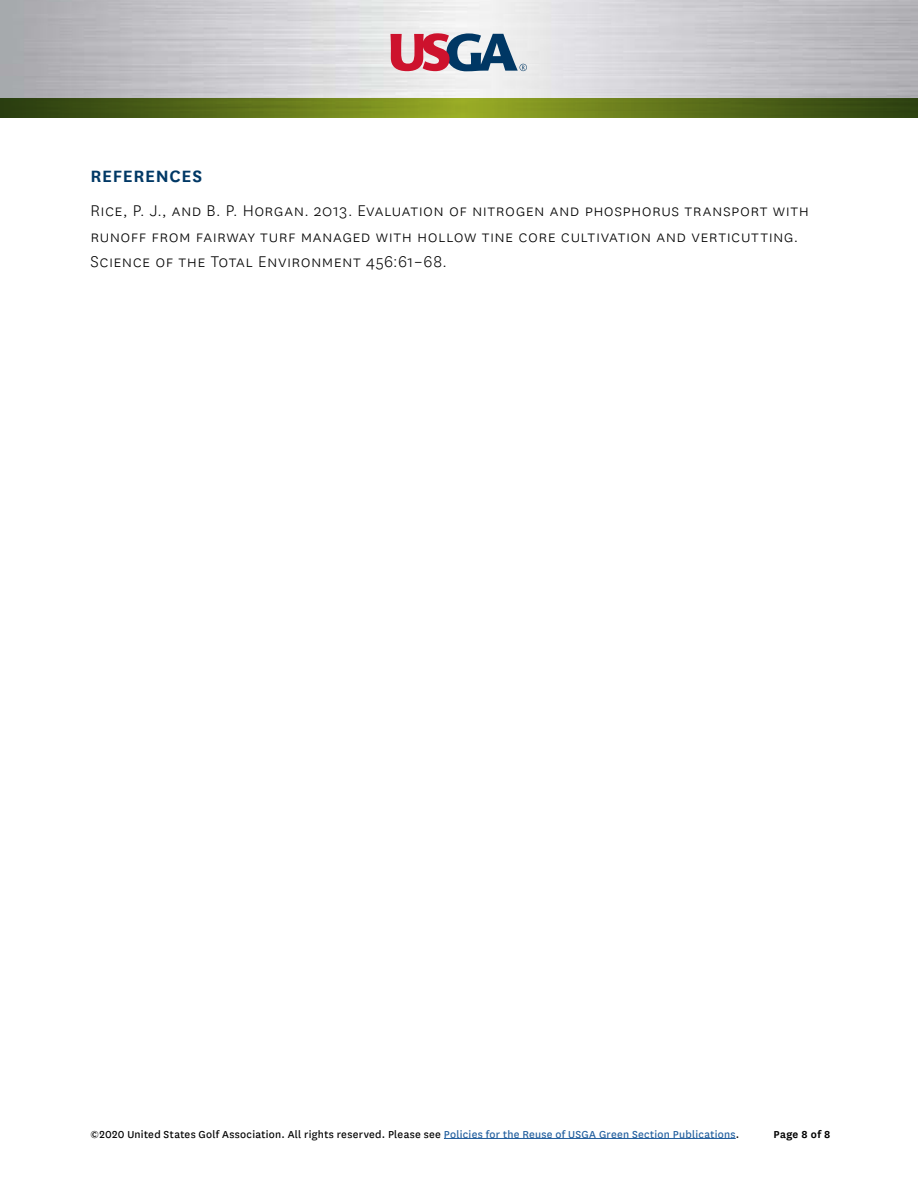
<style>
.page{position:relative;width:918px;height:1188px;background:#fff}
.page>*{position:absolute;margin:0;border:0;box-sizing:border-box;transform-origin:0 0}
.t1{font:600 19.5px "National";letter-spacing:.035em;color:#003865}
.t2{font:300 18px/25.5px "National";letter-spacing:.03em;color:#000}
.t3{font:12px "National";letter-spacing:.025em;color:#000}
.t4{font:600 12px "National";letter-spacing:.035em;color:#000}
.s1{color:#215e9e}
</style>
<div class="page">
<svg style="left:0;top:98px;width:918px;height:20px;background:#5e711a"></svg>
<svg style="left:391px;top:33px;width:136px;height:38px"></svg>
<hr style="left:444px;top:1138px;width:292px;height:1px;background:#215e9e">
<p class="t1" style="left:91px;top:163px;width:113px">REFERENCES</p>
<p class="t2" style="left:91px;top:198px;width:720px">Rice, P. J., and B. P. Horgan. 2013. Evaluation of nitrogen and phosphorus transport with runoff from fairway turf managed with hollow tine core cultivation and verticutting.<br>Science of the Total Environment 456:61–68.</p>
<p class="t3" style="left:91px;top:1127px;width:650px">©2020 United States Golf Association. All rights reserved. Please see <span class="s1">Policies for the Reuse of USGA Green Section Publications</span>.</p>
<p class="t4" style="left:773px;top:1126px;width:59px">Page 8 of 8</p>
</div>
